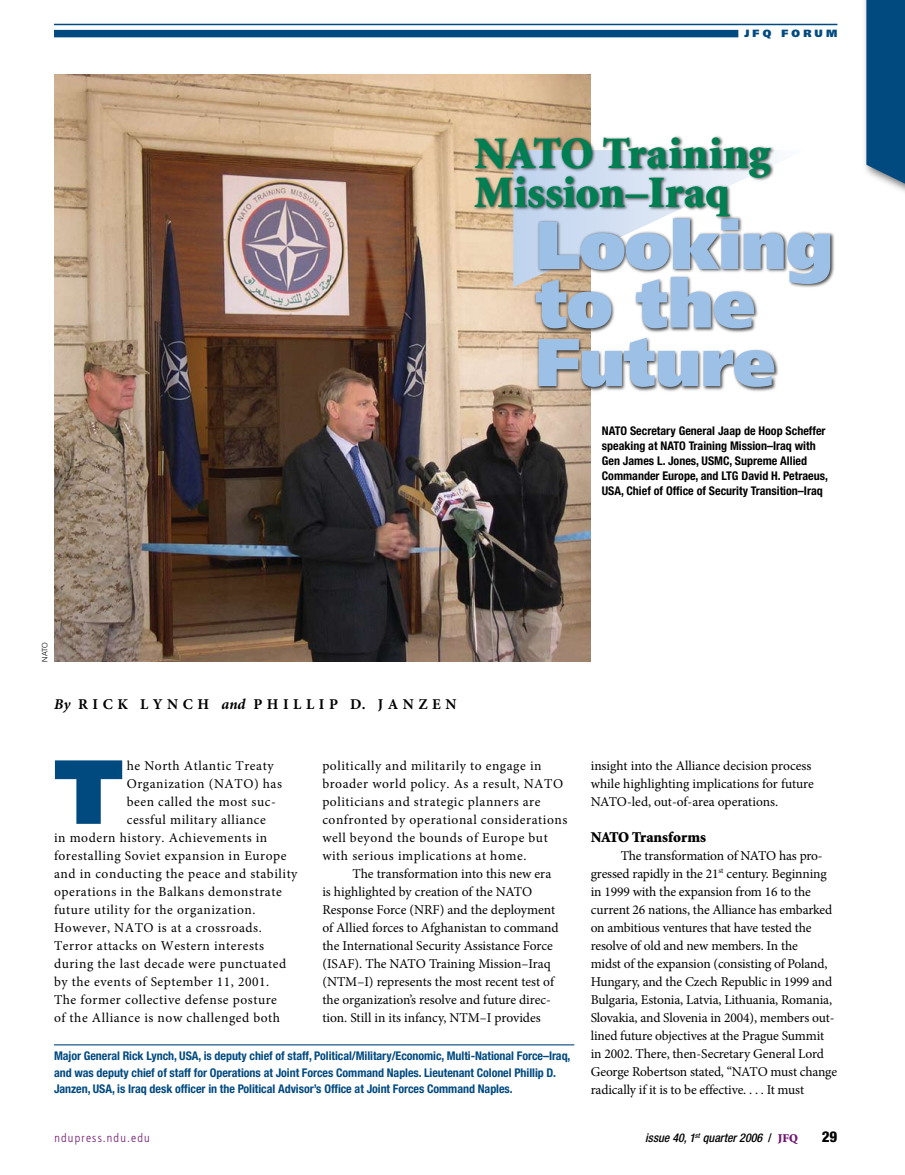
<style>
.page{position:relative;width:905px;height:1175px;background:#fff}
.page>*{position:absolute;margin:0;border:0;box-sizing:border-box;transform-origin:0 0}
.t1{font:900 90.9px "Frutiger LT Std";color:#004a80}
.t2{font:900 67.5px/58.5px "Frutiger LT Std";letter-spacing:-.015em;color:#9cc0e6}
.t3{font:900 45px/39px "Minion Std";color:#007f53}
.t4{font:700 15px "Minion Pro";letter-spacing:.3em;color:#000}
.t5{font:900 15px "Minion Std";color:#000}
.t6{font:800 condensed 15px "Helvetica Neue LT Std";color:#000}
.t7{font:13.5px/18px "Minion Pro";color:#000}
.t8{font:13.5px/18px "Minion Pro";letter-spacing:.04em;color:#000}
.t9{font:700 condensed 12px/16.5px "Helvetica Neue LT Std";letter-spacing:-.005em;color:#004a80}
.t10{font:700 condensed 12px/15px "Helvetica Neue LT Std";color:#000}
.t11{font:italic 500 condensed 12px "Helvetica Neue LT Std";color:#000}
.t12{font:300 condensed 12px "Frutiger LT Std";letter-spacing:.1em;color:#701471}
.t13{font:900 10.5px "Frutiger LT Std";letter-spacing:.3em;color:#004a80}
.t14{font:300 7.5px "Helvetica Neue LT Std";color:#000}
.s1{font-style:italic}
.s2{font-style:normal}
.s3{font-family:"Minion Std";font-weight:900;font-style:normal;font-stretch:normal;color:#701471}
</style>
<div class="page">
<div style="left:861px;top:0;width:43px;height:209px;background:#000;opacity:.6"></div>
<svg style="left:866px;top:0;width:38px;height:197px;background:#1d5e8d"></svg>
<hr style="left:54px;top:24px;width:783px;height:1px;background:#004a80">
<div style="left:54px;top:30px;width:684px;height:7px;background:#004a80"></div>
<img style="left:54px;top:74px;width:536px;height:587px">
<hr style="left:54px;top:1044px;width:520px;height:1px;background:#004a80">
<svg style="left:513px;top:150px;width:264px;height:137px"></svg>
<div style="left:533px;top:216px;width:302px;height:176px;background:#000;opacity:.75"></div>
<div style="left:472px;top:134px;width:303px;height:87px;background:#000;opacity:.75"></div>
<p class="t13" style="left:744px;top:27px;width:95px">jfq Forum</p>
<h3 class="t3" style="left:474px;top:135px;width:297px">NATO Training<br>Mission–Iraq</h3>
<h2 class="t2" style="left:536px;top:216px;width:299px">Looking to the<br>Future</h2>
<p class="t10" style="left:601px;top:423px;width:227px">NATO Secretary General Jaap de Hoop Scheffer speaking at NATO Training Mission–Iraq with Gen James L. Jones, USMC, Supreme Allied Commander Europe, and LTG David H. Petraeus, USA, Chief of Office of Security Transition–Iraq</p>
<p class="t14" style="left:40px;top:662px;width:21px;rotate:-90deg">NATO</p>
<p class="t4" style="left:54px;top:693px;width:404px"><span class="s1">By</span> RICK LYNCH <span class="s1">and</span> PHILLIP D. JANZEN</p>
<h1 class="t1" style="left:54px;top:736px;width:71px">T</h1>
<p class="t8" style="left:127px;top:756px;width:148px">he North Atlantic Treaty</p>
<p class="t8" style="left:127px;top:774px;width:157px">Organization (NATO) has</p>
<p class="t8" style="left:127px;top:792px;width:150px">been called the most suc-</p>
<p class="t8" style="left:127px;top:810px;width:141px">cessful military alliance</p>
<p class="t8" style="left:54px;top:828px;width:215px">in modern history. Achievements in</p>
<p class="t8" style="left:54px;top:846px;width:234px">forestalling Soviet expansion in Europe</p>
<p class="t8" style="left:54px;top:864px;width:245px">and in conducting the peace and stability</p>
<p class="t8" style="left:54px;top:882px;width:229px">operations in the Balkans demonstrate</p>
<p class="t8" style="left:54px;top:900px;width:203px">future utility for the organization.</p>
<p class="t8" style="left:54px;top:918px;width:209px">However, NATO is at a crossroads.</p>
<p class="t8" style="left:54px;top:936px;width:211px">Terror attacks on Western interests</p>
<p class="t8" style="left:54px;top:954px;width:234px">during the last decade were punctuated</p>
<p class="t8" style="left:54px;top:972px;width:217px">by the events of September 11, 2001.</p>
<p class="t8" style="left:54px;top:990px;width:224px">The former collective defense posture</p>
<p class="t8" style="left:54px;top:1008px;width:227px">of the Alliance is now challenged both</p>
<p class="t8" style="left:322px;top:756px;width:246px">politically and militarily to engage in broader world policy. As a result, NATO politicians and strategic planners are confronted by operational considerations well beyond the bounds of Europe but with serious implications at home.</p>
<p class="t7" style="left:322px;top:864px;width:238px;text-indent:30px">The transformation into this new era is highlighted by creation of the NATO Response Force (NRF) and the deployment of Allied forces to Afghanistan to command the International Security Assistance Force (ISAF). The NATO Training Mission–Iraq (NTM–I) represents the most recent test of the organization’s resolve and future direc&shy;tion. Still in its infancy, NTM–I provides</p>
<p class="t9" style="left:54px;top:1047px;width:518px">Major General Rick Lynch, USA, is deputy chief of staff, Political/Military/Economic, Multi-National Force–Iraq, and was deputy chief of staff for Operations at Joint Forces Command Naples. Lieutenant Colonel Phillip D.<br>Janzen, USA, is Iraq desk officer in the Political Advisor’s Office at Joint Forces Command Naples.</p>
<p class="t7" style="left:590px;top:756px;width:224px">insight into the Alliance decision process while highlighting implications for future<br>NATO-led, out-of-area operations.</p>
<p class="t5" style="left:590px;top:829px;width:117px">NATO Transforms</p>
<p class="t7" style="left:590px;top:846px;width:248px;text-indent:30px">The transformation of NATO has pro&shy;gressed rapidly in the 21<sup>st</sup> century. Beginning in 1999 with the expansion from 16 to the current 26 nations, the Alliance has embarked on ambitious ventures that have tested the resolve of old and new members. In the<br>midst of the expansion (consisting of Poland, Hungary, and the Czech Republic in 1999 and Bulgaria, Estonia, Latvia, Lithuania, Romania, Slovakia, and Slovenia in 2004), members out&shy;lined future objectives at the Prague Summit in 2002. There, then-Secretary General Lord George Robertson stated, “NATO must change radically if it is to be effective. . . . It must</p>
<p class="t12" style="left:54px;top:1130px;width:97px">ndupress.ndu.edu</p>
<p class="t11" style="left:645px;top:1130px;width:154px">issue 40, 1<sup>st</sup> quarter 2006 <span class="s2">/</span> <span class="s3">JFQ</span></p>
<p class="t6" style="left:821px;top:1127px;width:17px">29</p>
</div>
